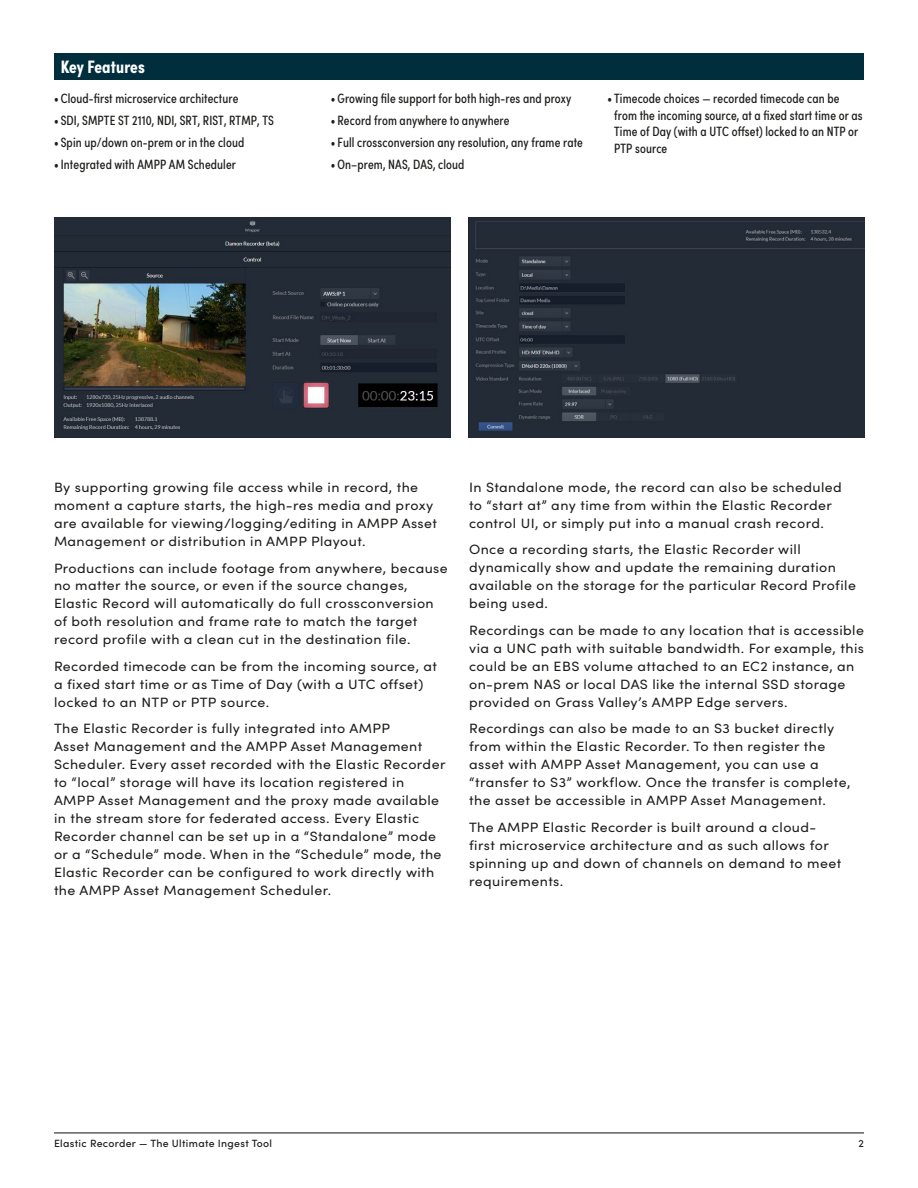
<style>
.page{position:relative;width:918px;height:1188px;background:#fff}
.page>*{position:absolute;margin:0;border:0;box-sizing:border-box;transform-origin:0 0}
.t1{font:700 18px "Sofia Pro Condensed";letter-spacing:.01em;color:#fff}
.t2{font:13.5px/18px "Sofia Pro";letter-spacing:.03em;color:#1d1d1b;scale:1.05 1}
.t3{font:13.5px/16.5px "Sofia Pro Condensed";letter-spacing:.01em;color:#1d1d1b}
.t4{font:500 10.5px "Sofia Pro";letter-spacing:.03em;color:#1d1d1b}
</style>
<div class="page">
<hr style="left:54px;top:1132px;width:810px;height:1px;background:#1d1d1b">
<div style="left:54px;top:53px;width:810px;height:27px;background:#002e3d"></div>
<img style="left:54px;top:217px;width:396px;height:221px">
<img style="left:469px;top:217px;width:396px;height:221px">
<h1 class="t1" style="left:61px;top:53px;width:86px">Key Features</h1>
<p class="t3" style="left:54px;top:89px;width:186px">• Cloud-first microservice architecture</p>
<p class="t3" style="left:54px;top:111px;width:221px">• SDI, SMPTE ST 2110, NDI, SRT, RIST, RTMP, TS</p>
<p class="t3" style="left:54px;top:133px;width:192px">• Spin up/down on-prem or in the cloud</p>
<p class="t3" style="left:54px;top:155px;width:183px">•Integrated with AMPP AM Scheduler</p>
<p class="t3" style="left:331px;top:89px;width:242px">• Growing file support for both high-res and proxy</p>
<p class="t3" style="left:331px;top:111px;width:180px">• Record from anywhere to anywhere</p>
<p class="t3" style="left:331px;top:133px;width:254px">•Full crossconversion any resolution, any frame rate</p>
<p class="t3" style="left:331px;top:155px;width:135px">• On–prem, NAS, DAS, cloud</p>
<p class="t3" style="left:614px;top:89px;width:250px;text-indent:-7px">• Timecode choices — recorded timecode can be from the incoming source, at a fixed start time or as Time of Day (with a UTC offset) locked to an NTP or PTP source</p>
<p class="t2" style="left:54px;top:478px;width:366px">By supporting growing file access while in record, the moment a capture starts, the high-res media and proxy are available for viewing/logging/editing in AMPP Asset Management or distribution in AMPP Playout.</p>
<p class="t2" style="left:54px;top:558px;width:377px">Productions can include footage from anywhere, because no matter the source, or even if the source changes, Elastic Record will automatically do full crossconversion of both resolution and frame rate to match the target record profile with a clean cut in the destination file.</p>
<p class="t2" style="left:54px;top:657px;width:366px">Recorded timecode can be from the incoming source, at a fixed start time or as Time of Day (with a UTC offset) locked to an NTP or PTP source.</p>
<p class="t2" style="left:54px;top:719px;width:374px">The Elastic Recorder is fully integrated into AMPP<br>Asset Management and the AMPP Asset Management Scheduler. Every asset recorded with the Elastic Recorder to “local” storage will have its location registered in AMPP Asset Management and the proxy made available in the stream store for federated access. Every Elastic Recorder channel can be set up in a “Standalone” mode or a “Schedule” mode. When in the “Schedule” mode, the Elastic Recorder can be configured to work directly with the AMPP Asset Management Scheduler.</p>
<p class="t2" style="left:469px;top:477px;width:357px">In Standalone mode, the record can also be scheduled to “start at” any time from within the Elastic Recorder control UI, or simply put into a manual crash record.</p>
<p class="t2" style="left:469px;top:540px;width:370px">Once a recording starts, the Elastic Recorder will dynamically show and update the remaining duration available on the storage for the particular Record Profile being used.</p>
<p class="t2" style="left:469px;top:620px;width:378px">Recordings can be made to any location that is accessible via a UNC path with suitable bandwidth. For example, this could be an EBS volume attached to an EC2 instance, an on-prem NAS or local DAS like the internal SSD storage provided on Grass Valley’s AMPP Edge servers.</p>
<p class="t2" style="left:469px;top:719px;width:365px">Recordings can also be made to an S3 bucket directly from within the Elastic Recorder. To then register the asset with AMPP Asset Management, you can use a “transfer to S3” workflow. Once the transfer is complete, the asset be accessible in AMPP Asset Management.</p>
<p class="t2" style="left:469px;top:817px;width:356px">The AMPP Elastic Recorder is built around a cloud&shy;first microservice architecture and as such allows for spinning up and down of channels on demand to meet requirements.</p>
<p class="t4" style="left:54px;top:1136px;width:220px">Elastic Recorder — The Ultimate Ingest Tool</p>
<p class="t4" style="left:859px;top:1136px;width:7px">2</p>
</div>
